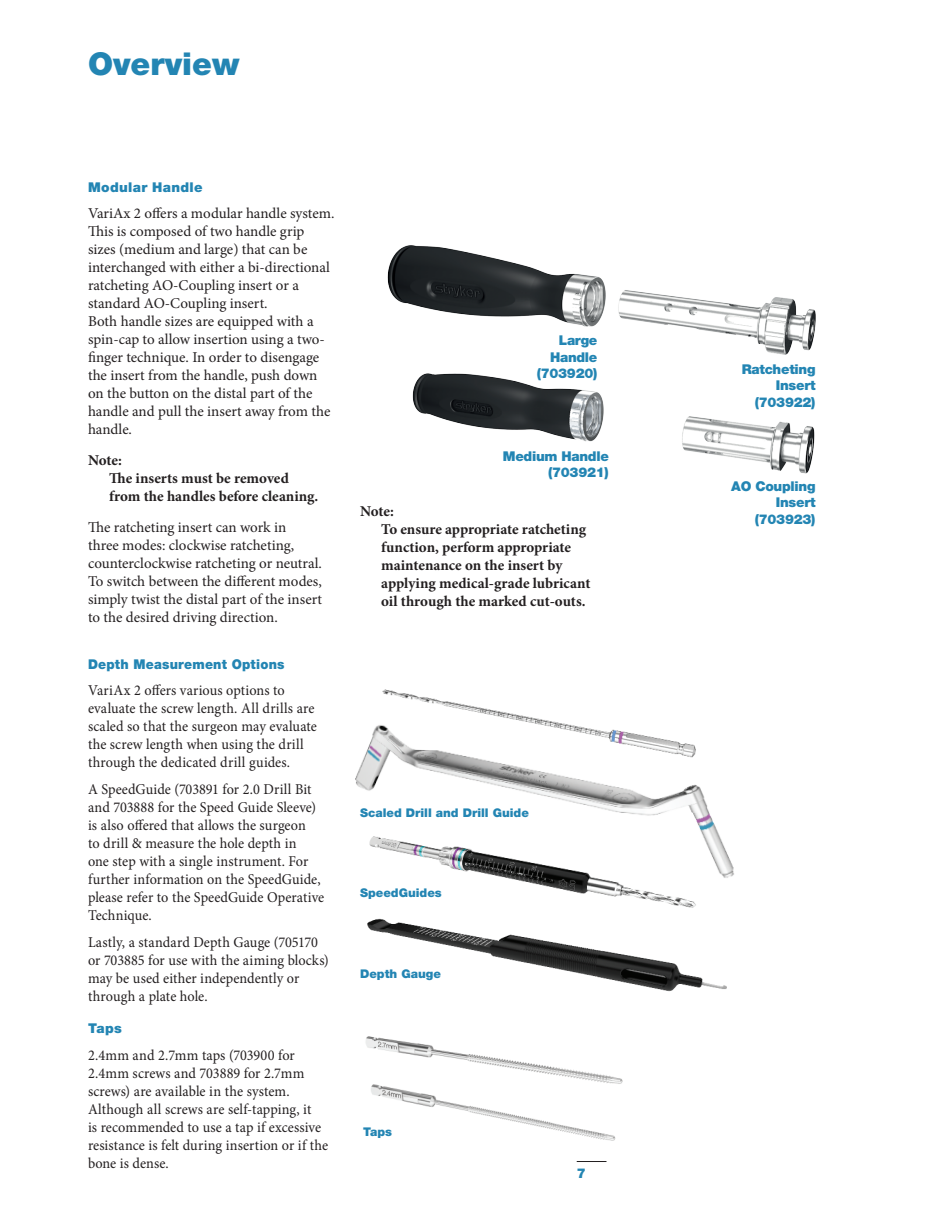
<style>
.page{position:relative;width:941px;height:1211px;background:#fff}
.page>*{position:absolute;margin:0;border:0;box-sizing:border-box;transform-origin:0 0}
.t1{font:900 31.5px "Helvetica Neue";color:#2385b3}
.t2{font:15px/18px "Minion Pro";color:#231f20;scale:.95 1}
.t3{font:15px/18px "Minion Pro";color:#231f20}
.t4{font:700 15px/18px "Minion Pro";color:#231f20}
.t5{font:900 13.5px/16.5px "Helvetica Neue";letter-spacing:-.02em;color:#2385b3;text-align:right}
.t6{font:900 13.5px "Helvetica Neue";letter-spacing:.015em;color:#2385b3;scale:.95 1}
.t7{font:900 13.5px "Helvetica Neue";letter-spacing:.025em;color:#2385b3}
.t8{font:900 12px "Helvetica Neue";color:#2385b3}
</style>
<div class="page">
<svg style="left:577px;top:1161px;width:29px;height:1px"></svg>
<img style="left:366px;top:1036px;width:257px;height:105px">
<img style="left:382px;top:689px;width:115px;height:22px">
<img style="left:355px;top:711px;width:379px;height:197px">
<img style="left:367px;top:918px;width:360px;height:74px">
<img style="left:387px;top:245px;width:428px;height:66px">
<img style="left:412px;top:311px;width:404px;height:131px">
<img style="left:668px;top:405px;width:148px;height:69px">
<h1 class="t1" style="left:88px;top:45px;width:153px">Overview</h1>
<p class="t7" style="left:88px;top:179px;width:116px">Modular Handle</p>
<p class="t3" style="left:88px;top:205px;width:248px">VariAx 2 offers a modular handle system.<br>This is composed of two handle grip sizes (medium and large) that can be interchanged with either a bi-directional ratcheting AO-Coupling insert or a standard AO-Coupling insert.<br>Both handle sizes are equipped with a spin-cap to allow insertion using a two&shy;finger technique. In order to disengage the insert from the handle, push down on the button on the distal part of the handle and pull the insert away from the handle.</p>
<p class="t4" style="left:109px;top:451px;width:211px;text-indent:-21px">Note:<br>The inserts must be removed from the handles before cleaning.</p>
<p class="t3" style="left:88px;top:518px;width:236px">The ratcheting insert can work in<br>three modes: clockwise ratcheting, counterclockwise ratcheting or neutral.<br>To switch between the different modes, simply twist the distal part of the insert to the desired driving direction.</p>
<p class="t6" style="left:88px;top:656px;width:208px">Depth Measurement Options</p>
<p class="t2" style="left:88px;top:682px;width:242px">VariAx 2 offers various options to evaluate the screw length. All drills are scaled so that the surgeon may evaluate the screw length when using the drill through the dedicated drill guides.</p>
<p class="t2" style="left:88px;top:780px;width:250px">A SpeedGuide (703891 for 2.0 Drill Bit and 703888 for the Speed Guide Sleeve) is also offered that allows the surgeon<br>to drill &amp; measure the hole depth in<br>one step with a single instrument. For further information on the SpeedGuide, please refer to the SpeedGuide Operative Technique.</p>
<p class="t2" style="left:88px;top:933px;width:255px">Lastly, a standard Depth Gauge (705170 or 703885 for use with the aiming blocks) may be used either independently or through a plate hole.</p>
<p class="t5" style="left:88px;top:1020px;width:35px">Taps</p>
<p class="t2" style="left:88px;top:1046px;width:254px">2.4mm and 2.7mm taps (703900 for 2.4mm screws and 703889 for 2.7mm screws) are available in the system.<br>Although all screws are self-tapping, it<br>is recommended to use a tap if excessive resistance is felt during insertion or if the bone is dense.</p>
<p class="t5" style="left:537px;top:332px;width:62px">Large<br>Handle (703920)</p>
<p class="t5" style="left:503px;top:448px;width:108px">Medium Handle (703921)</p>
<p class="t4" style="left:381px;top:502px;width:211px;text-indent:-21px">Note:<br>To ensure appropriate ratcheting function, perform appropriate maintenance on the insert by applying medical-grade lubricant oil through the marked cut-outs.</p>
<p class="t8" style="left:360px;top:806px;width:170px">Scaled Drill and Drill Guide</p>
<p class="t8" style="left:360px;top:886px;width:83px">SpeedGuides</p>
<p class="t8" style="left:360px;top:967px;width:82px">Depth Gauge</p>
<p class="t8" style="left:363px;top:1125px;width:30px">Taps</p>
<p class="t5" style="left:577px;top:1165px;width:11px">7</p>
<p class="t5" style="left:742px;top:360px;width:75px">Ratcheting<br>Insert (703922)</p>
<p class="t5" style="left:731px;top:478px;width:86px">AO Coupling<br>Insert (703923)</p>
</div>
